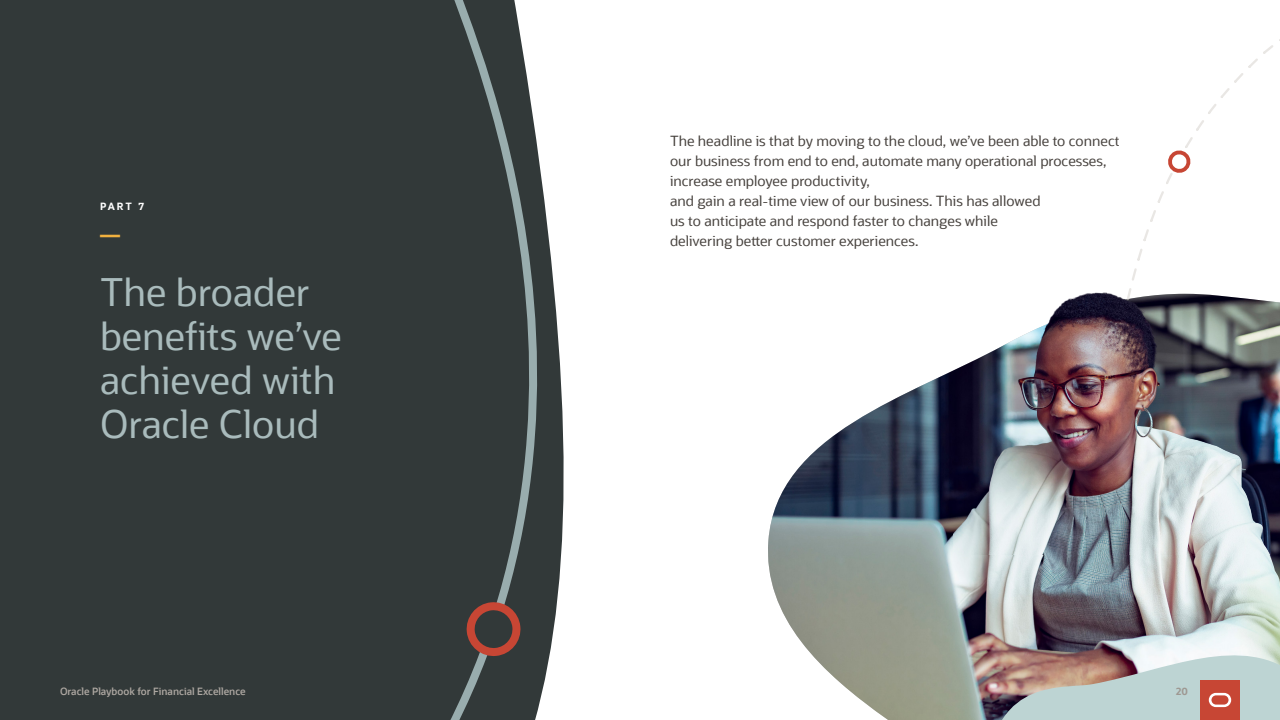
<style>
.page{position:relative;width:1280px;height:720px;background:#fff}
.page>*{position:absolute;margin:0;border:0;box-sizing:border-box;transform-origin:0 0}
.OS_-_Dash_-_M{font:40px "Oracle Sans";color:#f1b13f}
.OS_-_Headline_-_L{font:38px/44px "Oracle Sans";color:#a9bbbc}
.OS_-_Body_-_L{font:14px/20px "Oracle Sans";color:#47423e}
.t1{font:600 10px "Oracle Sans";color:#aea8a2}
.OS_-_Eyebrow_-_S{font:700 10px "Oracle Sans";color:#fff}
.t2{font:700 10px "Oracle Sans";color:#9e9892}
</style>
<div class="page">
<div style="left:286px;top:0;width:110px;height:720px;background:#323939"></div>
<svg style="left:396px;top:0;width:168px;height:720px;background:#4a5151"></svg>
<svg style="left:461px;top:598px;width:65px;height:64px;background:#5d3f3a"></svg>
<div style="left:0;top:0;width:251px;height:720px;background:#323939"></div>
<div style="left:251px;top:0;width:35px;height:720px;background:#323939"></div>
<img style="left:768px;top:370px;width:512px;height:350px">
<img style="left:953px;top:292px;width:327px;height:262px">
<svg style="left:1125px;top:39px;width:155px;height:263px"></svg>
<svg style="left:1164px;top:148px;width:31px;height:29px"></svg>
<img style="left:986px;top:631px;width:294px;height:89px">
<p class="OS_-_Eyebrow_-_S" style="left:100px;top:200px;width:46px">PART 7</p>
<p class="OS_-_Dash_-_M" style="left:100px;top:207px;width:21px">–</p>
<p class="OS_-_Headline_-_L" style="left:100px;top:270px;width:243px">The broader benefits we’ve achieved with<br>Oracle Cloud</p>
<p class="OS_-_Body_-_L" style="left:670px;top:131px;width:451px">The headline is that by moving to the cloud, we’ve been able to connect our business from end to end, automate many operational processes, increase employee productivity,<br>and gain a real-time view of our business. This has allowed<br>us to anticipate and respond faster to changes while<br>delivering better customer experiences.</p>
<p class="t1" style="left:60px;top:685px;width:187px">Oracle Playbook for Financial Excellence</p>
<p class="t2" style="left:1176px;top:685px;width:13px">20</p>
</div>
